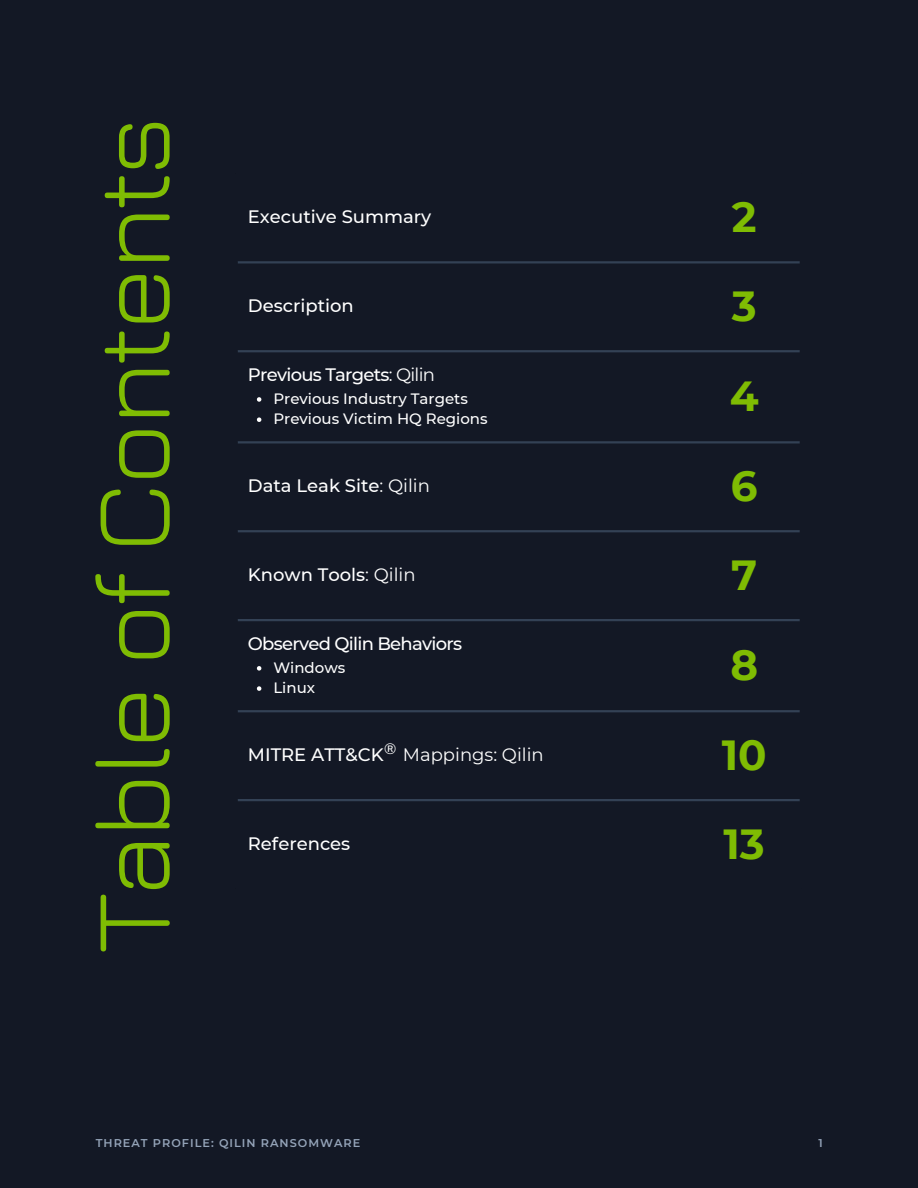
<style>
.page{position:relative;width:918px;height:1188px;background:#131825}
.page>*{position:absolute;margin:0;border:0;box-sizing:border-box;transform-origin:0 0}
.t1{font:107.25px "Jura";letter-spacing:-.04em;color:#7fbc03}
.t2{font:700 42px "Montserrat";color:#7fbc03}
.t3{font:500 18px "Montserrat";color:#fff}
.t4{font:500 18px "Montserrat";letter-spacing:-.04em;color:#fff}
.t5{font:18px "Montserrat";color:#fff}
.t6{font:500 15px "Montserrat";color:#fff}
.t7{font:15px "Nunito Sans 10 pt";color:#fff}
.t8{font:600 11.25px "Montserrat";letter-spacing:.09em;color:#94a3b8}
.s1{font-weight:400}
.s2{font-weight:500}
</style>
<div class="page">
<svg style="left:257px;top:397px;width:4px;height:5px"></svg>
<svg style="left:257px;top:417px;width:4px;height:5px"></svg>
<svg style="left:257px;top:666px;width:4px;height:5px"></svg>
<svg style="left:257px;top:686px;width:4px;height:5px"></svg>
<hr style="left:238px;top:261px;width:562px;height:2px;background:#334155">
<hr style="left:238px;top:350px;width:562px;height:2px;background:#334155">
<hr style="left:238px;top:441px;width:562px;height:2px;background:#334155">
<hr style="left:238px;top:530px;width:562px;height:2px;background:#334155">
<hr style="left:238px;top:619px;width:562px;height:2px;background:#334155">
<hr style="left:238px;top:710px;width:562px;height:2px;background:#334155">
<hr style="left:238px;top:799px;width:562px;height:2px;background:#334155">
<p class="t1" style="left:66px;top:953px;width:839px;rotate:-90deg">Table of Contents</p>
<h1 class="t3" style="left:248px;top:206px;width:185px">Executive Summary</h1>
<p class="t2" style="left:732px;top:191px;width:26px">2</p>
<p class="t3" style="left:248px;top:294px;width:108px">Description</p>
<p class="t2" style="left:732px;top:280px;width:26px">3</p>
<p class="t4" style="left:248px;top:364px;width:189px">Previous Targets<span class="s1">: Qilin</span></p>
<p class="t6" style="left:273px;top:389px;width:196px">Previous Industry Targets</p>
<p class="t6" style="left:273px;top:410px;width:216px">Previous Victim HQ Regions</p>
<p class="t2" style="left:730px;top:370px;width:30px">4</p>
<p class="t3" style="left:248px;top:474px;width:184px">Data Leak Site<span class="s1">: Qilin</span></p>
<p class="t2" style="left:731px;top:460px;width:28px">6</p>
<p class="t3" style="left:248px;top:563px;width:169px">Known Tools<span class="s1">: Qilin</span></p>
<p class="t2" style="left:731px;top:549px;width:28px">7</p>
<p class="t4" style="left:248px;top:633px;width:216px">Observed Qilin Behaviors</p>
<p class="t6" style="left:273px;top:658px;width:74px">Windows</p>
<p class="t6" style="left:273px;top:679px;width:43px">Linux</p>
<p class="t2" style="left:730px;top:639px;width:29px">8</p>
<p class="t5" style="left:248px;top:743px;width:297px"><span class="s2">MITRE ATT&amp;CK</span> Mappings: Qilin</p>
<p class="t2" style="left:722px;top:729px;width:46px">10</p>
<p class="t7" style="left:384px;top:739px;width:14px">®</p>
<p class="t3" style="left:248px;top:832px;width:104px">References</p>
<p class="t2" style="left:724px;top:818px;width:43px">13</p>
<p class="t8" style="left:96px;top:1136px;width:266px">THREAT PROFILE: QILIN RANSOMWARE</p>
<p class="t8" style="left:819px;top:1136px;width:6px">1</p>
</div>
